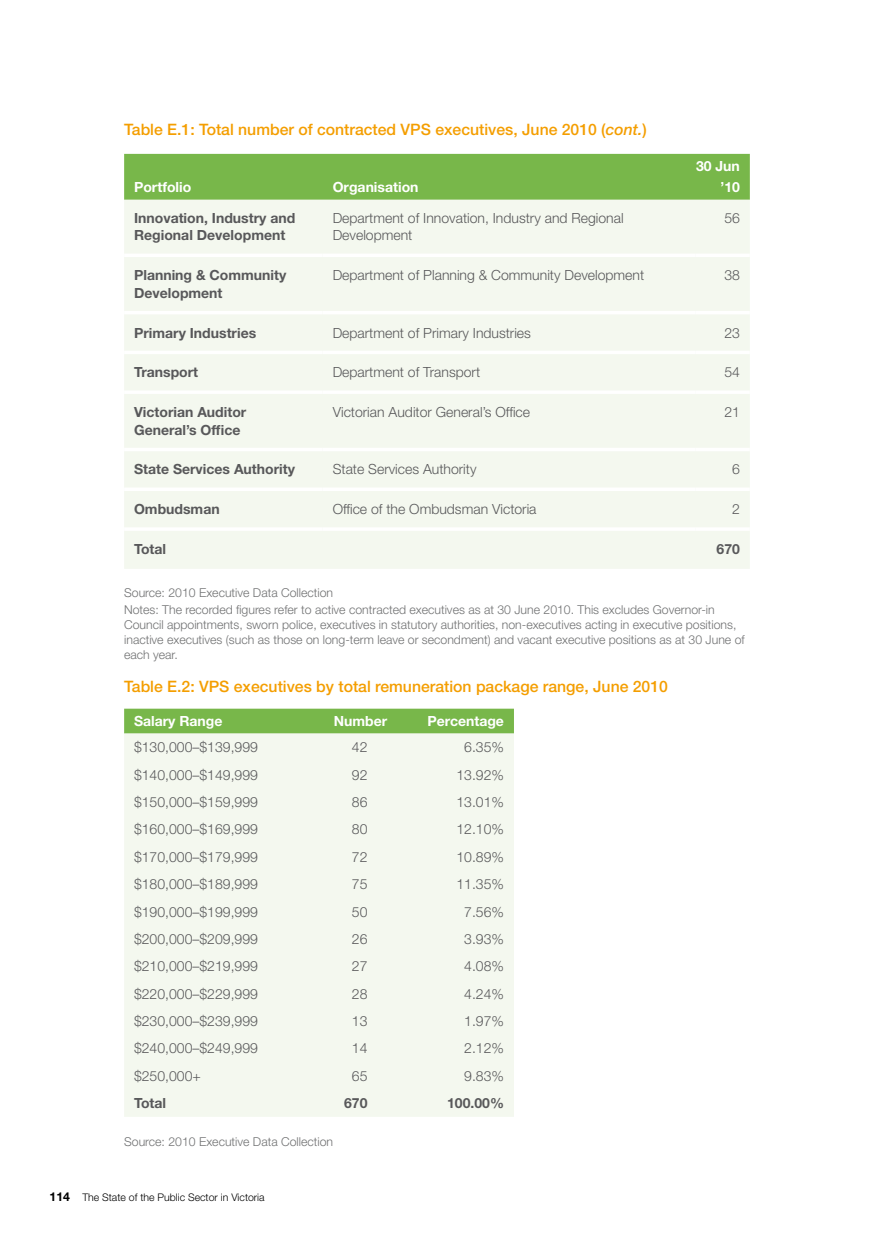
<style>
.page{position:relative;width:874px;height:1241px;background:#fff}
.page>*{position:absolute;margin:0;border:0;box-sizing:border-box;transform-origin:0 0}
.Table_title{font:500 15.75px "Helvetica Neue LT Std";color:#f49e00}
.Table_Body{font:300 14px/17.5px "Helvetica Neue LT Std";color:#58585a}
.Table_Body-2{font:700 14px/17.5px "Helvetica Neue LT Std";color:#58585a}
.Table_Body-3{font:700 14px/21px "Helvetica Neue LT Std";color:#fff;text-align:right}
.Table_Figure_source{font:300 12.25px/14.7px "Helvetica Neue LT Std";color:#707172}
.t1{font:300 10.5px "Helvetica Neue LT Std";color:#000}
.s1{font-style:italic}
.s2{font-weight:700;font-size:12.25px}
</style>
<div class="page">
<div style="left:124px;top:154px;width:625px;height:46px;background:#78b74a"></div>
<div style="left:124px;top:200px;width:625px;height:368px;background:#f4f8ef"></div>
<hr style="left:124px;top:253px;width:198px;height:4px;background:#fff">
<hr style="left:322px;top:253px;width:372px;height:4px;background:#fff">
<hr style="left:694px;top:253px;width:55px;height:4px;background:#fff">
<hr style="left:124px;top:311px;width:198px;height:3px;background:#fff">
<hr style="left:322px;top:311px;width:372px;height:3px;background:#fff">
<hr style="left:694px;top:311px;width:55px;height:3px;background:#fff">
<hr style="left:124px;top:350px;width:198px;height:4px;background:#fff">
<hr style="left:322px;top:350px;width:372px;height:4px;background:#fff">
<hr style="left:694px;top:350px;width:55px;height:4px;background:#fff">
<hr style="left:124px;top:390px;width:198px;height:4px;background:#fff">
<hr style="left:322px;top:390px;width:372px;height:4px;background:#fff">
<hr style="left:694px;top:390px;width:55px;height:4px;background:#fff">
<svg style="left:124px;top:447px;width:198px;height:4px"></svg>
<svg style="left:322px;top:447px;width:372px;height:4px"></svg>
<svg style="left:694px;top:447px;width:55px;height:4px"></svg>
<hr style="left:124px;top:487px;width:198px;height:4px;background:#fff">
<hr style="left:322px;top:487px;width:372px;height:4px;background:#fff">
<hr style="left:694px;top:487px;width:55px;height:4px;background:#fff">
<hr style="left:124px;top:527px;width:198px;height:3px;background:#fff">
<hr style="left:322px;top:527px;width:372px;height:3px;background:#fff">
<hr style="left:694px;top:527px;width:55px;height:3px;background:#fff">
<div style="left:124px;top:708px;width:389px;height:25px;background:#78b74a"></div>
<div style="left:124px;top:733px;width:389px;height:383px;background:#f4f8ef"></div>
<p class="Table_title" style="left:124px;top:120px;width:524px">Table E.1: Total number of contracted VPS executives, June 2010 (<span class="s1">cont.</span>)</p>
<p class="Table_Body-3" style="left:134px;top:176px;width:59px">Portfolio</p>
<p class="Table_Body-3" style="left:332px;top:176px;width:87px">Organisation</p>
<p class="Table_Body-3" style="left:695px;top:155px;width:45px">30 Jun ’10</p>
<p class="Table_Body-2" style="left:134px;top:209px;width:163px">Innovation, Industry and<br>Regional Development</p>
<p class="Table_Body" style="left:332px;top:209px;width:292px">Department of Innovation, Industry and Regional<br>Development</p>
<p class="Table_Body" style="left:724px;top:209px;width:17px">56</p>
<p class="Table_Body-2" style="left:134px;top:266px;width:154px">Planning &amp; Community<br>Development</p>
<p class="Table_Body" style="left:332px;top:266px;width:313px">Department of Planning &amp; Community Development</p>
<p class="Table_Body" style="left:724px;top:266px;width:17px">38</p>
<p class="Table_Body-2" style="left:134px;top:323px;width:124px">Primary Industries</p>
<p class="Table_Body" style="left:332px;top:323px;width:200px">Department of Primary Industries</p>
<p class="Table_Body" style="left:724px;top:323px;width:17px">23</p>
<p class="Table_Body-2" style="left:134px;top:363px;width:66px">Transport</p>
<p class="Table_Body" style="left:332px;top:363px;width:149px">Department of Transport</p>
<p class="Table_Body" style="left:724px;top:363px;width:17px">54</p>
<p class="Table_Body-2" style="left:134px;top:403px;width:114px">Victorian Auditor<br>General’s Office</p>
<p class="Table_Body" style="left:332px;top:403px;width:199px">Victorian Auditor General’s Office</p>
<p class="Table_Body" style="left:724px;top:403px;width:17px">21</p>
<p class="Table_Body-2" style="left:134px;top:460px;width:162px">State Services Authority</p>
<p class="Table_Body" style="left:332px;top:460px;width:145px">State Services Authority</p>
<p class="Table_Body" style="left:731px;top:460px;width:9px">6</p>
<p class="Table_Body-2" style="left:134px;top:500px;width:87px">Ombudsman</p>
<p class="Table_Body" style="left:332px;top:500px;width:205px">Office of the Ombudsman Victoria</p>
<p class="Table_Body" style="left:731px;top:500px;width:9px">2</p>
<p class="Table_Body-2" style="left:134px;top:540px;width:34px">Total</p>
<p class="Table_Body-2" style="left:716px;top:540px;width:25px">670</p>
<p class="Table_Figure_source" style="left:124px;top:585px;width:210px">Source: 2010 Executive Data Collection</p>
<p class="Table_Figure_source" style="left:124px;top:602px;width:621px">Notes: The recorded figures refer to active contracted executives as at 30 June 2010. This excludes Governor-in Council appointments, sworn police, executives in statutory authorities, non-executives acting in executive positions, inactive executives (such as those on long-term leave or secondment) and vacant executive positions as at 30 June of each year.</p>
<p class="Table_title" style="left:124px;top:676px;width:545px">Table E.2: VPS executives by total remuneration package range, June 2010</p>
<p class="Table_Body-3" style="left:134px;top:710px;width:90px">Salary Range</p>
<p class="Table_Body-3" style="left:334px;top:710px;width:55px">Number</p>
<p class="Table_Body-3" style="left:427px;top:710px;width:78px">Percentage</p>
<p class="Table_Body" style="left:134px;top:738px;width:125px">$130,000–$139,999</p>
<p class="Table_Body" style="left:352px;top:738px;width:17px">42</p>
<p class="Table_Body" style="left:464px;top:738px;width:41px">6.35%</p>
<p class="Table_Body" style="left:134px;top:765px;width:125px">$140,000–$149,999</p>
<p class="Table_Body" style="left:352px;top:765px;width:17px">92</p>
<p class="Table_Body" style="left:456px;top:765px;width:49px">13.92%</p>
<p class="Table_Body" style="left:134px;top:792px;width:125px">$150,000–$159,999</p>
<p class="Table_Body" style="left:352px;top:792px;width:17px">86</p>
<p class="Table_Body" style="left:456px;top:792px;width:49px">13.01%</p>
<p class="Table_Body" style="left:134px;top:820px;width:125px">$160,000–$169,999</p>
<p class="Table_Body" style="left:352px;top:820px;width:17px">80</p>
<p class="Table_Body" style="left:456px;top:820px;width:49px">12.10%</p>
<p class="Table_Body" style="left:134px;top:847px;width:125px">$170,000–$179,999</p>
<p class="Table_Body" style="left:352px;top:847px;width:17px">72</p>
<p class="Table_Body" style="left:456px;top:847px;width:49px">10.89%</p>
<p class="Table_Body" style="left:134px;top:875px;width:125px">$180,000–$189,999</p>
<p class="Table_Body" style="left:352px;top:875px;width:17px">75</p>
<p class="Table_Body" style="left:456px;top:875px;width:49px">11.35%</p>
<p class="Table_Body" style="left:134px;top:902px;width:125px">$190,000–$199,999</p>
<p class="Table_Body" style="left:352px;top:902px;width:17px">50</p>
<p class="Table_Body" style="left:464px;top:902px;width:41px">7.56%</p>
<p class="Table_Body" style="left:134px;top:929px;width:125px">$200,000–$209,999</p>
<p class="Table_Body" style="left:352px;top:929px;width:17px">26</p>
<p class="Table_Body" style="left:464px;top:929px;width:41px">3.93%</p>
<p class="Table_Body" style="left:134px;top:957px;width:125px">$210,000–$219,999</p>
<p class="Table_Body" style="left:352px;top:957px;width:17px">27</p>
<p class="Table_Body" style="left:464px;top:957px;width:41px">4.08%</p>
<p class="Table_Body" style="left:134px;top:984px;width:125px">$220,000–$229,999</p>
<p class="Table_Body" style="left:352px;top:984px;width:17px">28</p>
<p class="Table_Body" style="left:464px;top:984px;width:41px">4.24%</p>
<p class="Table_Body" style="left:134px;top:1011px;width:125px">$230,000–$239,999</p>
<p class="Table_Body" style="left:352px;top:1011px;width:17px">13</p>
<p class="Table_Body" style="left:464px;top:1011px;width:41px">1.97%</p>
<p class="Table_Body" style="left:134px;top:1039px;width:125px">$240,000–$249,999</p>
<p class="Table_Body" style="left:352px;top:1039px;width:17px">14</p>
<p class="Table_Body" style="left:464px;top:1039px;width:41px">2.12%</p>
<p class="Table_Body" style="left:134px;top:1066px;width:68px">$250,000+</p>
<p class="Table_Body" style="left:352px;top:1066px;width:17px">65</p>
<p class="Table_Body" style="left:464px;top:1066px;width:41px">9.83%</p>
<p class="Table_Body-2" style="left:134px;top:1093px;width:34px">Total</p>
<p class="Table_Body-2" style="left:344px;top:1093px;width:25px">670</p>
<p class="Table_Body-2" style="left:447px;top:1093px;width:58px">100.00%</p>
<p class="Table_Figure_source" style="left:124px;top:1134px;width:210px">Source: 2010 Executive Data Collection</p>
<p class="t1" style="left:50px;top:1190px;width:216px"><span class="s2">114</span> The State of the Public Sector in Victoria</p>
</div>
